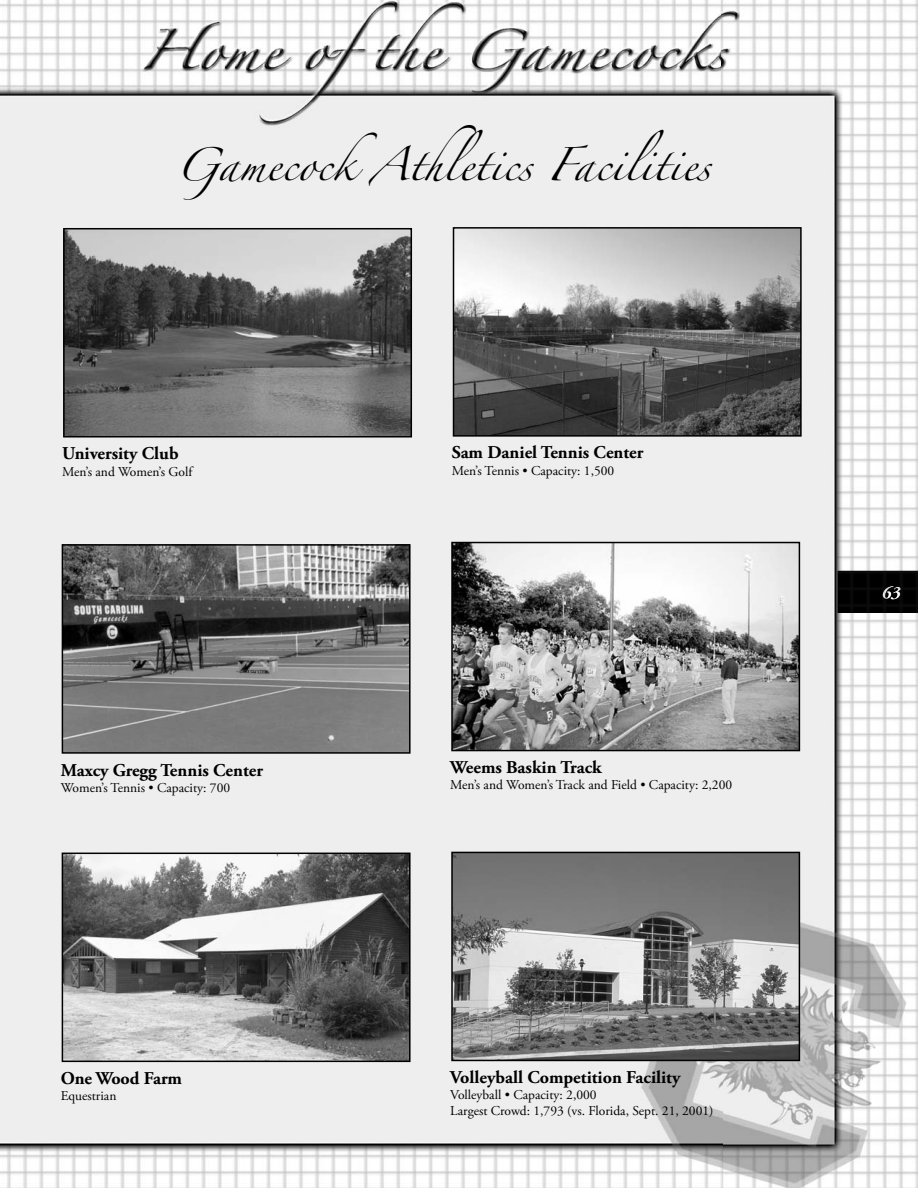
<style>
.page{position:relative;width:918px;height:1188px;background:#fff}
.page>*{position:absolute;margin:0;border:0;box-sizing:border-box;transform-origin:0 0}
.t1{font:30px "Zapfino";color:#000}
.t2{font:700 18px "Adobe Garamond Pro";color:#000}
.t3{font:13.5px/16.2px "Adobe Garamond Pro";color:#000}
</style>
<div class="page">
<img style="left:0;top:0;width:918px;height:1188px">
<img style="left:838px;top:571px;width:80px;height:42px">
<img style="left:883px;top:586px;width:18px;height:13px">
<img style="left:66px;top:231px;width:343px;height:204px">
<div style="left:63px;top:228px;width:349px;height:210px;border:2px solid #000"></div>
<img style="left:65px;top:547px;width:343px;height:204px">
<div style="left:62px;top:544px;width:349px;height:210px;border:2px solid #000"></div>
<img style="left:65px;top:856px;width:343px;height:203px">
<div style="left:62px;top:853px;width:349px;height:209px;border:2px solid #000"></div>
<img style="left:456px;top:230px;width:343px;height:204px">
<div style="left:453px;top:227px;width:349px;height:210px;border:2px solid #000"></div>
<img style="left:454px;top:545px;width:343px;height:203px">
<div style="left:451px;top:542px;width:349px;height:209px;border:2px solid #000"></div>
<img style="left:454px;top:855px;width:343px;height:203px">
<div style="left:451px;top:852px;width:349px;height:209px;border:2px solid #000"></div>
<h1 class="t1" style="left:176px;top:152px;width:536px">GamecockAthletics Facilities</h1>
<h2 class="t2" style="left:62px;top:446px;width:118px">University Club</h2>
<p class="t3" style="left:62px;top:464px;width:132px">Men’s and Women’s Golf</p>
<h2 class="t2" style="left:452px;top:445px;width:193px">Sam Daniel Tennis Center</h2>
<p class="t3" style="left:452px;top:463px;width:164px">Men’s Tennis • Capacity: 1,500</p>
<h2 class="t2" style="left:61px;top:762px;width:204px">Maxcy Gregg Tennis Center</h2>
<p class="t3" style="left:61px;top:780px;width:171px">Women’s Tennis • Capacity: 700</p>
<h2 class="t2" style="left:450px;top:760px;width:153px">Weems Baskin Track</h2>
<p class="t3" style="left:450px;top:778px;width:283px">Men’s and Women’s Track and Field • Capacity: 2,200</p>
<h2 class="t2" style="left:61px;top:1071px;width:123px">One Wood Farm</h2>
<p class="t3" style="left:61px;top:1089px;width:57px">Equestrian</p>
<h2 class="t2" style="left:450px;top:1070px;width:232px">Volleyball Competition Facility</h2>
<p class="t3" style="left:450px;top:1088px;width:265px">Volleyball • Capacity: 2,000<br>Largest Crowd: 1,793 (vs. Florida, Sept. 21, 2001)</p>
</div>
